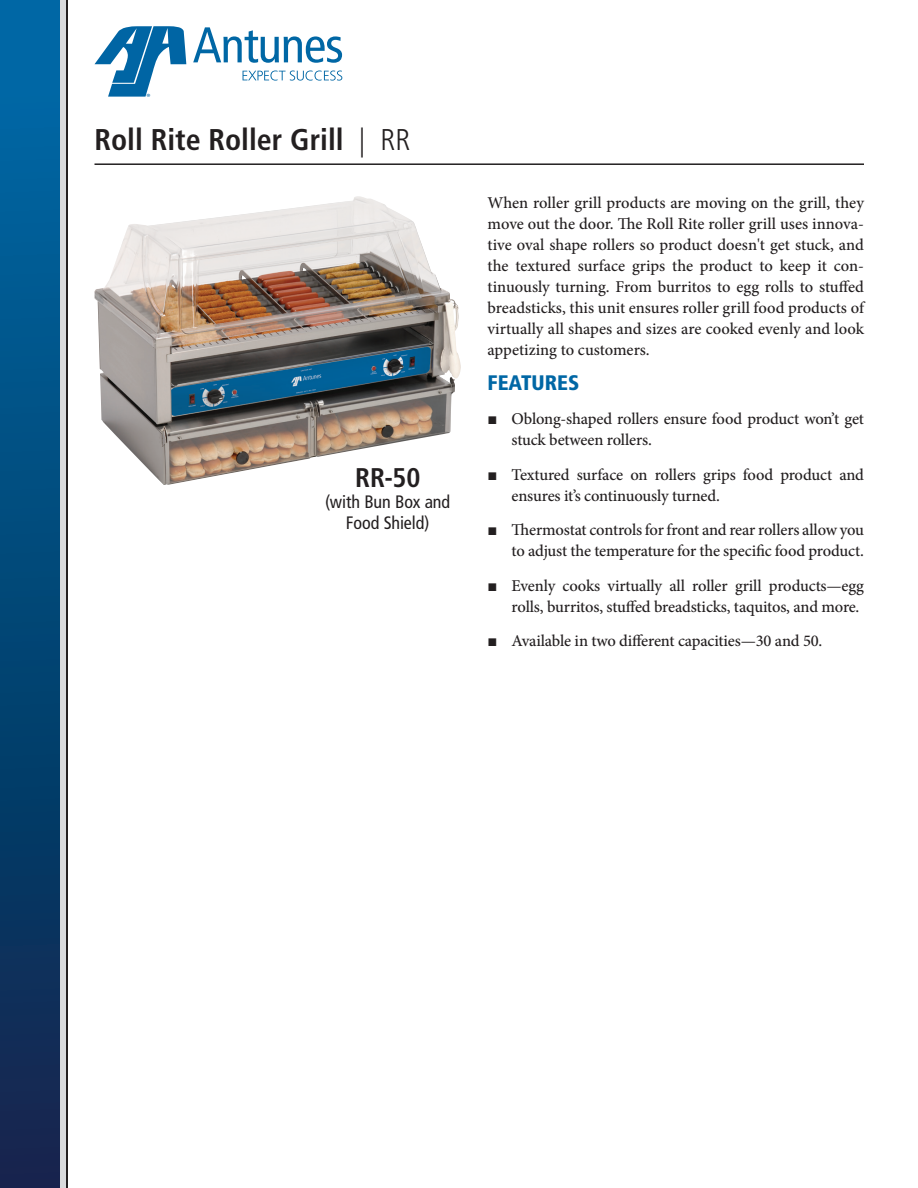
<style>
.page{position:relative;width:918px;height:1188px;background:#fff}
.page>*{position:absolute;margin:0;border:0;box-sizing:border-box;transform-origin:0 0}
.t1{font:700 condensed 30px "Frutiger LT Std";color:#231f20}
.Model_No{font:700 condensed 27px "Frutiger LT Std";color:#231f20}
.t2{font:900 condensed 21px "Frutiger LT Std";color:#0067a5}
.Model_No-2{font:condensed 18px/21px "Frutiger LT Std";letter-spacing:-.005em;color:#231f20;text-align:center}
.t3{font:500 16.5px/21px "Minion Pro";letter-spacing:-.01em;color:#231f20}
.t4{font:9px "Myriad Pro";color:#0065a4;scale:1.07 1}
.s1{font-weight:300}
.s2{font-family:"Arial";font-weight:400}
</style>
<div class="page">
<div style="left:0;top:0;width:67px;height:1188px;background:linear-gradient(to bottom,#006ca9,#0f244a)"></div>
<div style="left:60px;top:0;width:7px;height:1188px;background:#d9dadc"></div>
<hr style="left:66px;top:0;width:2px;height:1188px;background:#231f20">
<hr style="left:94px;top:163px;width:770px;height:2px;background:#231f20">
<svg style="left:193px;top:27px;width:149px;height:36px"></svg>
<svg style="left:243px;top:71px;width:99px;height:10px"></svg>
<svg style="left:95px;top:26px;width:91px;height:71px"></svg>
<img style="left:94px;top:196px;width:367px;height:289px">
<p class="t4" style="left:146px;top:92px;width:5px">®</p>
<p class="t1" style="left:94px;top:122px;width:317px">Roll Rite Roller Grill <span class="s1">| RR</span></p>
<p class="Model_No" style="left:355px;top:461px;width:67px">RR-50</p>
<p class="Model_No-2" style="left:325px;top:491px;width:127px">(with Bun Box and<br>Food Shield)</p>
<p class="t3" style="left:488px;top:192px;width:378px;text-align:justify">When roller grill products are moving on the grill, they move out the door. The Roll Rite roller grill uses innova&shy;tive oval shape rollers so product doesn't get stuck, and the textured surface grips the product to keep it con&shy;tinuously turning. From burritos to egg rolls to stuffed breadsticks, this unit ensures roller grill food products of virtually all shapes and sizes are cooked evenly and look appetizing to customers.</p>
<p class="t2" style="left:488px;top:370px;width:93px">FEATURES</p>
<p class="t3" style="left:512px;top:408px;width:354px;text-indent:-24px"><span class="s2">■</span> Oblong-shaped rollers ensure food product won’t get stuck between rollers.</p>
<p class="t3" style="left:512px;top:464px;width:354px;text-indent:-24px"><span class="s2">■</span> Textured surface on rollers grips food product and ensures it’s continuously turned.</p>
<p class="t3" style="left:488px;top:519px;width:378px;text-align:right"><span class="s2">■</span> Thermostat controls for front and rear rollers allow you to adjust the temperature for the specific food product.</p>
<p class="t3" style="left:488px;top:575px;width:378px;text-align:right"><span class="s2">■</span> Evenly cooks virtually all roller grill products—egg rolls, burritos, stuffed breadsticks, taquitos, and more.</p>
<p class="t3" style="left:488px;top:630px;width:336px"><span class="s2">■</span> Available in two different capacities—30 and 50.</p>
</div>
